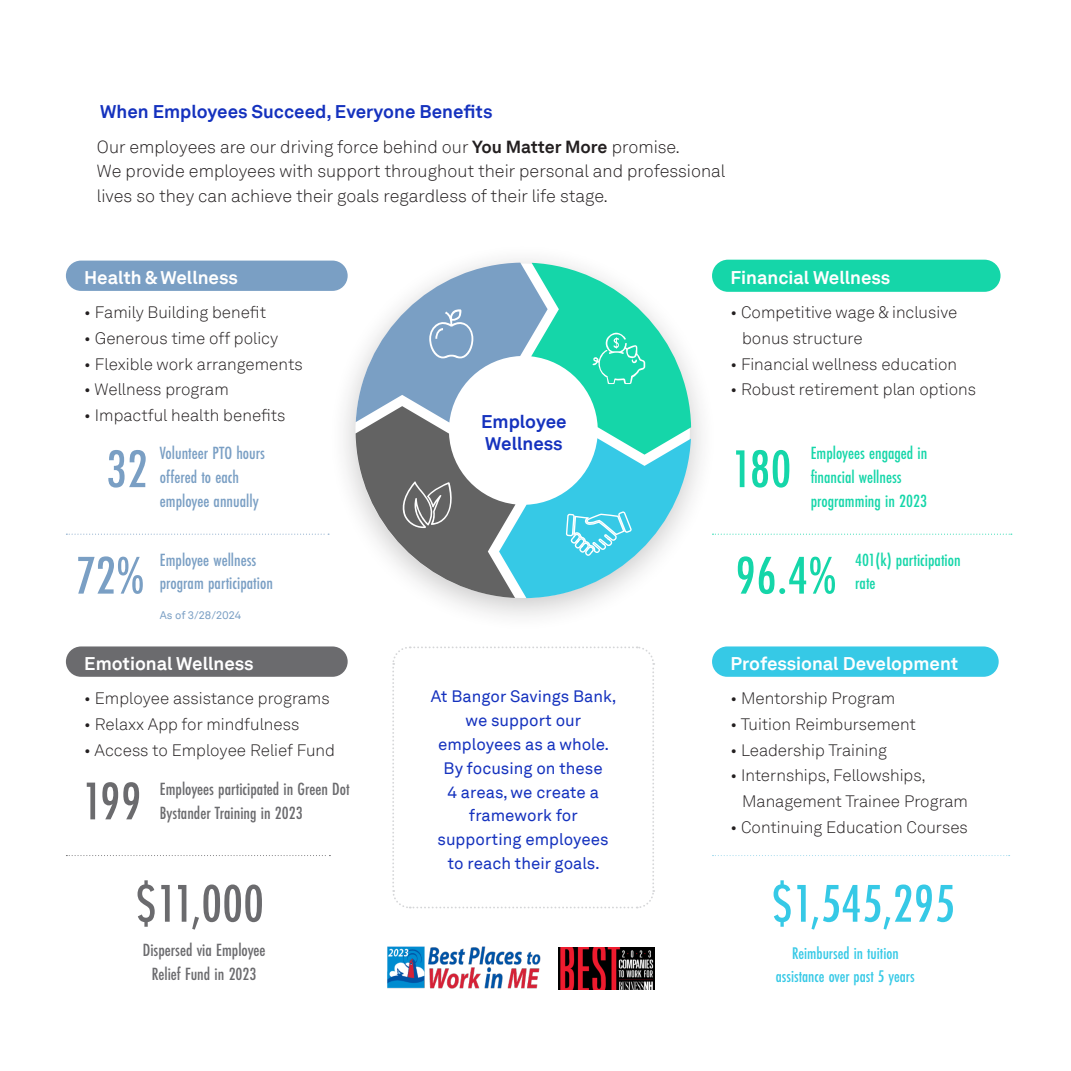
<style>
.page{position:relative;width:1071px;height:1071px;background:#fff}
.page>*{position:absolute;margin:0;border:0;box-sizing:border-box;transform-origin:0 0}
.t1{font:500 55.12px "Futura PT Cond";color:#6b6b6e}
.t2{font:500 55.12px "Futura PT Cond";color:#36c9e6}
.t3{font:500 55.12px "Futura PT Cond";color:#15d6a9}
.t4{font:500 55.12px "Futura PT Cond";color:#7a9fc4}
.t5{font:500 18.38px/24px "Futura PT Cond";color:#6b6b6e}
.t6{font:500 18.38px/24px "Futura PT Cond";color:#7a9fc4}
.t7{font:500 18.38px/24px "Futura PT Cond";color:#15d6a9}
.t8{font:700 18.38px "Akkurat LLTT";color:#fff}
.t9{font:700 18.38px/22.1px "Akkurat LLTT";color:#1532be}
.t10{font:300 17.5px/24.5px "Akkurat LLTT";color:#231f20}
.t11{font:500 17.5px/22.8px "Futura PT Cond";color:#36c9e6;text-align:center}
.t12{font:300 16.45px/25.7px "Akkurat LLTT";color:#231f20}
.t13{font:16.45px/24px "Akkurat LLTT";color:#1532be;text-align:center}
.t14{font:11.03px "Akkurat LLTT";color:#7a9fc4}
.s1{font-weight:700}
</style>
<div class="page">
<svg style="left:392px;top:646px;width:263px;height:263px"></svg>
<div style="left:712px;top:646px;width:287px;height:31px;background:#36c9e6;border-radius:15px"></div>
<div style="left:713px;top:261px;width:287px;height:30px;background:#15d6a9;border-radius:15px"></div>
<div style="left:712px;top:260px;width:289px;height:32px;border:2px solid #15d6a9;border-radius:15px"></div>
<div style="left:66px;top:646px;width:282px;height:31px;background:#6b6b6e;border-radius:15px"></div>
<div style="left:66px;top:261px;width:282px;height:30px;background:#7a9fc4;border-radius:15px"></div>
<svg style="left:66px;top:855px;width:264px;height:1px"></svg>
<svg style="left:66px;top:534px;width:263px;height:1px"></svg>
<svg style="left:718px;top:534px;width:294px;height:1px"></svg>
<svg style="left:713px;top:855px;width:297px;height:1px"></svg>
<div style="left:329px;top:243px;width:389px;height:390px;background:#231f20;opacity:.25"></div>
<img style="left:387px;top:946px;width:154px;height:43px">
<img style="left:558px;top:947px;width:96px;height:43px">
<svg style="left:356px;top:263px;width:335px;height:335px"></svg>
<p class="t9" style="left:100px;top:99px;width:394px">When Employees Succeed, Everyone Benefits</p>
<p class="t10" style="left:97px;top:134px;width:630px">Our employees are our driving force behind our <span class="s1">You Matter More</span> promise.<br>We provide employees with support throughout their personal and professional lives so they can achieve their goals regardless of their life stage.</p>
<p class="t8" style="left:84px;top:263px;width:155px">Health &amp; Wellness</p>
<p class="t12" style="left:84px;top:299px;width:183px">• Family Building benefit</p>
<p class="t12" style="left:84px;top:325px;width:195px">• Generous time off policy</p>
<p class="t12" style="left:84px;top:350px;width:220px">• Flexible work arrangements</p>
<p class="t12" style="left:84px;top:376px;width:146px">• Wellness program</p>
<p class="t12" style="left:84px;top:402px;width:203px">• Impactful health benefits</p>
<p class="t4" style="left:106px;top:436px;width:43px">32</p>
<p class="t6" style="left:160px;top:441px;width:107px">Volunteer PTO hours offered to each employee annually</p>
<p class="t4" style="left:75px;top:543px;width:71px">72%</p>
<p class="t6" style="left:160px;top:548px;width:115px">Employee wellness program participation</p>
<p class="t14" style="left:160px;top:607px;width:83px">As of 3/28/2024</p>
<p class="t8" style="left:84px;top:649px;width:171px">Emotional Wellness</p>
<p class="t12" style="left:84px;top:685px;width:247px">• Employee assistance programs</p>
<p class="t12" style="left:84px;top:711px;width:217px">• Relaxx App for mindfulness</p>
<p class="t12" style="left:84px;top:736px;width:252px">• Access to Employee Relief Fund</p>
<p class="t1" style="left:82px;top:769px;width:61px">199</p>
<p class="t5" style="left:160px;top:777px;width:191px">Employees participated in Green Dot<br>Bystander Training in 2023</p>
<p class="t1" style="left:136px;top:871px;width:130px">$11,000</p>
<p class="t5" style="left:143px;top:938px;width:124px;text-align:center">Dispersed via Employee<br>Relief Fund in 2023</p>
<p class="t9" style="left:481px;top:410px;width:87px">Employee<br>Wellness</p>
<p class="t13" style="left:431px;top:683px;width:187px">At Bangor Savings Bank, we support our employees as a whole.<br>By focusing on these<br>4 areas, we create a framework for supporting employees to reach their goals.</p>
<p class="t8" style="left:730px;top:263px;width:161px">Financial Wellness</p>
<p class="t12" style="left:742px;top:299px;width:217px;text-indent:-12px">• Competitive wage &amp; inclusive bonus structure</p>
<p class="t12" style="left:730px;top:350px;width:228px">• Financial wellness education</p>
<p class="t12" style="left:730px;top:376px;width:247px">• Robust retirement plan options</p>
<p class="t3" style="left:731px;top:436px;width:62px">180</p>
<p class="t7" style="left:811px;top:441px;width:118px">Employees engaged in financial wellness programming in 2023</p>
<p class="t3" style="left:735px;top:543px;width:103px">96.4%</p>
<p class="t7" style="left:855px;top:548px;width:107px">401(k) participation rate</p>
<p class="t8" style="left:730px;top:649px;width:229px">Professional Development</p>
<p class="t12" style="left:730px;top:685px;width:166px">• Mentorship Program</p>
<p class="t12" style="left:730px;top:711px;width:187px">• Tuition Reimbursement</p>
<p class="t12" style="left:730px;top:736px;width:158px">• Leadership Training</p>
<p class="t12" style="left:742px;top:762px;width:227px;text-indent:-12px">• Internships, Fellowships,<br>Management Trainee Program</p>
<p class="t12" style="left:730px;top:814px;width:239px">• Continuing Education Courses</p>
<p class="t2" style="left:772px;top:871px;width:185px">$1,545,295</p>
<p class="t11" style="left:776px;top:942px;width:141px">Reimbursed in tuition assistance over past 5 years</p>
</div>
